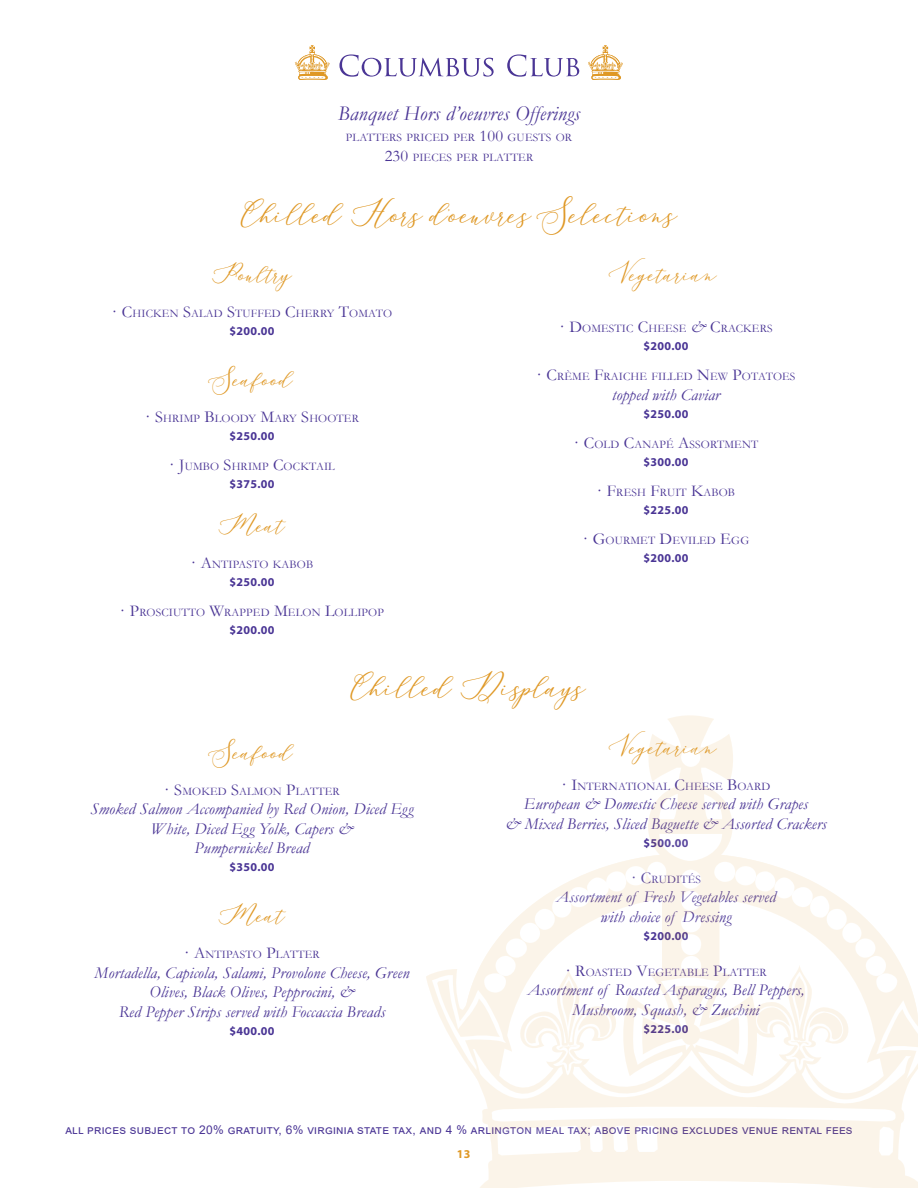
<style>
.page{position:relative;width:918px;height:1188px;background:#fff}
.page>*{position:absolute;margin:0;border:0;box-sizing:border-box;transform-origin:0 0}
.t1{font:36px "Melinda";color:#df9825}
.t2{font:27px "Melinda";color:#df9825}
.t3{font:italic 21px "Garamond";letter-spacing:.01em;color:#4a3595}
.t4{font:italic 16.5px "Garamond";letter-spacing:.01em;color:#4a3595}
.t5{font:12px "Arial";letter-spacing:.025em;color:#4a3595}
.t6{font:700 12px "Myriad Pro";letter-spacing:.025em;color:#4a3595}
.t7{font:700 12px "Myriad Pro";color:#df9825}
.t8{font:11.55px "Garamond";letter-spacing:.015em;color:#4a3595}
.s1{font-size:16.5px}
.s2{font-style:italic;font-size:16.5px}
</style>
<div class="page">
<svg style="left:481px;top:855px;width:420px;height:110px"></svg>
<div style="left:681px;top:891px;width:20px;height:20px;background:#fff;border-radius:50%"></div>
<div style="left:681px;top:934px;width:20px;height:21px;background:#fff;border-radius:10px"></div>
<div style="left:681px;top:956px;width:20px;height:21px;background:#fff;border-radius:50%"></div>
<div style="left:520px;top:923px;width:20px;height:20px;background:#fff;border-radius:50%"></div>
<div style="left:506px;top:938px;width:21px;height:20px;background:#fff;border-radius:50%"></div>
<div style="left:496px;top:956px;width:20px;height:20px;background:#fff;border-radius:50%"></div>
<div style="left:535px;top:909px;width:20px;height:21px;background:#fff;border-radius:50%"></div>
<div style="left:569px;top:887px;width:21px;height:20px;background:#fff;border-radius:9px"></div>
<div style="left:552px;top:896px;width:19px;height:22px;background:#fff;border-radius:50%"></div>
<div style="left:587px;top:878px;width:22px;height:20px;background:#fff;border-radius:10px"></div>
<div style="left:606px;top:871px;width:20px;height:20px;background:#fff;border-radius:50%"></div>
<div style="left:625px;top:866px;width:21px;height:19px;background:#fff;border-radius:50%"></div>
<div style="left:647px;top:862px;width:19px;height:20px;background:#fff;border-radius:50%"></div>
<div style="left:842px;top:923px;width:19px;height:20px;background:#fff;border-radius:9px"></div>
<div style="left:855px;top:938px;width:20px;height:20px;background:#fff;border-radius:50%"></div>
<div style="left:866px;top:956px;width:20px;height:20px;background:#fff;border-radius:50%"></div>
<svg style="left:426px;top:965px;width:492px;height:223px"></svg>
<div style="left:827px;top:909px;width:20px;height:21px;background:#fff;border-radius:50%"></div>
<div style="left:792px;top:887px;width:21px;height:20px;background:#fff;border-radius:9px"></div>
<svg style="left:810px;top:896px;width:19px;height:22px"></svg>
<div style="left:774px;top:878px;width:20px;height:20px;background:#fff;border-radius:10px"></div>
<div style="left:755px;top:871px;width:20px;height:20px;background:#fff;border-radius:50%"></div>
<div style="left:735px;top:866px;width:21px;height:19px;background:#fff;border-radius:50%"></div>
<div style="left:714px;top:862px;width:21px;height:20px;background:#fff;border-radius:50%"></div>
<div style="left:681px;top:870px;width:20px;height:19px;background:#fff;border-radius:50%"></div>
<div style="left:681px;top:913px;width:20px;height:19px;background:#fff;border-radius:50%"></div>
<div style="left:648px;top:784px;width:85px;height:84px;background:#fbf4e9;border-radius:50%"></div>
<svg style="left:659px;top:834px;width:63px;height:27px"></svg>
<svg style="left:648px;top:715px;width:85px;height:109px"></svg>
<div style="left:681px;top:748px;width:19px;height:19px;background:#fff;border-radius:50%"></div>
<svg style="left:339px;top:54px;width:155px;height:23px"></svg>
<svg style="left:507px;top:54px;width:72px;height:23px"></svg>
<svg style="left:295px;top:45px;width:35px;height:35px"></svg>
<svg style="left:588px;top:45px;width:35px;height:35px"></svg>
<p class="t3" style="left:338px;top:100px;width:244px">Banquet Hors d’oeuvres Offerings</p>
<p class="t8" style="left:346px;top:130px;width:228px">PLATTERS PRICED PER <span class="s1">100</span> GUESTS OR</p>
<p class="t8" style="left:385px;top:150px;width:150px"><span class="s1">230</span> PIECES PER PLATTER</p>
<p class="t1" style="left:240px;top:190px;width:439px">Chilled Hors d’oeuvres Selections</p>
<p class="t2" style="left:212px;top:257px;width:81px">Poultry</p>
<p class="t8" style="left:112px;top:306px;width:282px"><span class="s1">·</span> <span class="s1">C</span>HICKEN <span class="s1">S</span>ALAD <span class="s1">S</span>TUFFED <span class="s1">C</span>HERRY <span class="s1">T</span>OMATO</p>
<p class="t6" style="left:230px;top:324px;width:46px">$200.00</p>
<p class="t2" style="left:211px;top:362px;width:83px">Seafood</p>
<p class="t8" style="left:145px;top:411px;width:215px"><span class="s1">·</span> <span class="s1">S</span>HRIMP <span class="s1">B</span>LOODY <span class="s1">M</span>ARY <span class="s1">S</span>HOOTER</p>
<p class="t6" style="left:230px;top:429px;width:46px">$250.00</p>
<p class="t8" style="left:169px;top:459px;width:167px"><span class="s1">· J</span>UMBO <span class="s1">S</span>HRIMP <span class="s1">C</span>OCKTAIL</p>
<p class="t6" style="left:230px;top:477px;width:46px">$375.00</p>
<p class="t2" style="left:219px;top:507px;width:68px">Meat</p>
<p class="t8" style="left:191px;top:557px;width:124px"><span class="s1">·</span> <span class="s1">A</span>NTIPASTO KABOB</p>
<p class="t6" style="left:230px;top:574px;width:46px">$250.00</p>
<p class="t8" style="left:120px;top:605px;width:266px"><span class="s1">· P</span>ROSCIUTTO <span class="s1">W</span>RAPPED <span class="s1">M</span>ELON <span class="s1">L</span>OLLIPOP</p>
<p class="t6" style="left:230px;top:622px;width:46px">$200.00</p>
<p class="t2" style="left:615px;top:257px;width:106px">Vegetarian</p>
<p class="t8" style="left:559px;top:321px;width:215px"><span class="s1">·</span> <span class="s1">D</span>OMESTIC <span class="s1">C</span>HEESE <span class="s2">&amp;</span> <span class="s1">C</span>RACKERS</p>
<p class="t6" style="left:644px;top:339px;width:46px">$200.00</p>
<p class="t8" style="left:537px;top:369px;width:260px"><span class="s1">· C</span>RÈME <span class="s1">F</span>RAICHE FILLED <span class="s1">N</span>EW <span class="s1">P</span>OTATOES</p>
<p class="t4" style="left:612px;top:384px;width:109px">topped with Caviar</p>
<p class="t6" style="left:644px;top:406px;width:46px">$250.00</p>
<p class="t8" style="left:574px;top:437px;width:186px"><span class="s1">· C</span>OLD <span class="s1">C</span>ANAPÉ <span class="s1">A</span>SSORTMENT</p>
<p class="t6" style="left:644px;top:454px;width:46px">$300.00</p>
<p class="t8" style="left:597px;top:485px;width:140px"><span class="s1">· F</span>RESH <span class="s1">F</span>RUIT <span class="s1">K</span>ABOB</p>
<p class="t6" style="left:644px;top:502px;width:46px">$225.00</p>
<p class="t8" style="left:583px;top:533px;width:168px"><span class="s1">· G</span>OURMET <span class="s1">D</span>EVILED <span class="s1">E</span>GG</p>
<p class="t6" style="left:644px;top:550px;width:46px">$200.00</p>
<p class="t1" style="left:350px;top:663px;width:237px">Chilled Displays</p>
<p class="t2" style="left:211px;top:734px;width:83px">Seafood</p>
<p class="t8" style="left:164px;top:783px;width:177px"><span class="s1">·</span> <span class="s1">S</span>MOKED <span class="s1">S</span>ALMON <span class="s1">P</span>LATTER</p>
<p class="t4" style="left:90px;top:798px;width:325px">Smoked Salmon Accompanied by Red Onion, Diced Egg</p>
<p class="t4" style="left:151px;top:817px;width:204px">White, Diced Egg Yolk, Capers &amp;</p>
<p class="t4" style="left:195px;top:837px;width:116px">Pumpernickel Bread</p>
<p class="t6" style="left:230px;top:859px;width:46px">$350.00</p>
<p class="t2" style="left:219px;top:898px;width:68px">Meat</p>
<p class="t8" style="left:184px;top:947px;width:137px"><span class="s1">·</span> <span class="s1">A</span>NTIPASTO <span class="s1">P</span>LATTER</p>
<p class="t4" style="left:95px;top:961px;width:316px">Mortadella, Capicola, Salami, Provolone Cheese, Green</p>
<p class="t4" style="left:150px;top:981px;width:206px">Olives, Black Olives, Pepprocini, &amp;</p>
<p class="t4" style="left:119px;top:1000px;width:268px">Red Pepper Strips served with Foccaccia Breads</p>
<p class="t6" style="left:230px;top:1023px;width:46px">$400.00</p>
<p class="t2" style="left:615px;top:729px;width:106px">Vegetarian</p>
<p class="t8" style="left:562px;top:778px;width:210px"><span class="s1">·</span> <span class="s1">I</span>NTERNATIONAL <span class="s1">C</span>HEESE <span class="s1">B</span>OARD</p>
<p class="t4" style="left:524px;top:793px;width:286px">European &amp; Domestic Cheese served with Grapes</p>
<p class="t4" style="left:505px;top:812px;width:323px">&amp; Mixed Berries, Sliced Baguette &amp; Assorted Crackers</p>
<p class="t6" style="left:644px;top:835px;width:46px">$500.00</p>
<p class="t8" style="left:631px;top:871px;width:71px"><span class="s1">·</span> <span class="s1">C</span>RUDITÉS</p>
<p class="t4" style="left:556px;top:886px;width:221px">Assortment of Fresh Vegetables served</p>
<p class="t4" style="left:601px;top:905px;width:132px">with choice of Dressing</p>
<p class="t6" style="left:644px;top:928px;width:46px">$200.00</p>
<p class="t8" style="left:565px;top:964px;width:203px"><span class="s1">·</span> <span class="s1">R</span>OASTED <span class="s1">V</span>EGETABLE <span class="s1">P</span>LATTER</p>
<p class="t4" style="left:527px;top:979px;width:279px">Assortment of Roasted Asparagus, Bell Peppers,</p>
<p class="t4" style="left:573px;top:998px;width:188px">Mushroom, Squash, &amp; Zucchini</p>
<p class="t6" style="left:644px;top:1021px;width:46px">$225.00</p>
<p class="t5" style="left:65px;top:1122px;width:789px">all prices subject to 20% gratuity, 6% virginia state tax, and 4 % arlington meal tax; above pricing excludes venue rental fees</p>
<p class="t7" style="left:457px;top:1146px;width:15px">13</p>
</div>
